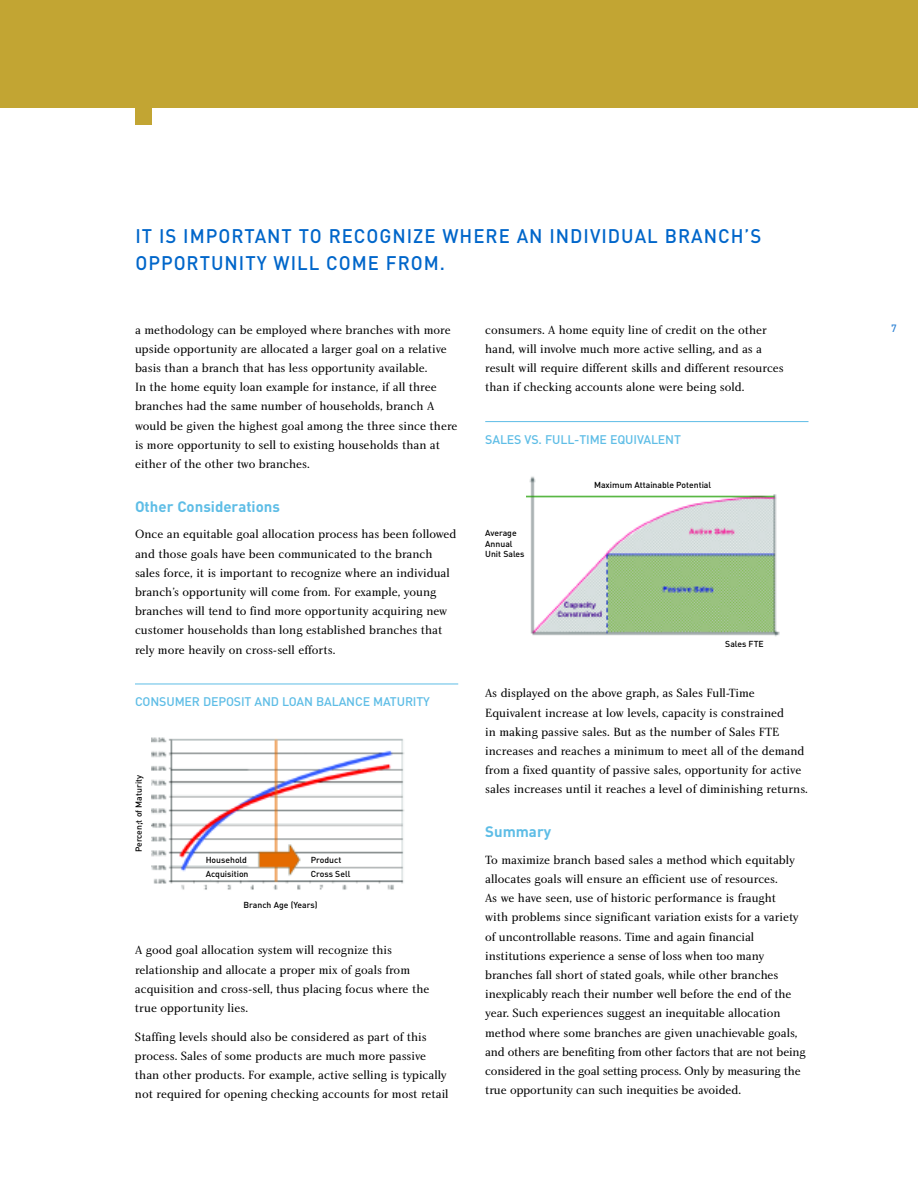
<style>
.page{position:relative;width:918px;height:1188px;background:#fff}
.page>*{position:absolute;margin:0;border:0;box-sizing:border-box;transform-origin:0 0}
.t1{font:500 19.5px/27px "DIN";letter-spacing:.055em;color:#0066ca;scale:.95 1}
.t2{font:700 15px "DIN";color:#5ebde6}
.t3{font:12.3px/19.2px "Charlotte Book Plain";color:#000}
.t4{font:500 12.3px "DIN";letter-spacing:-.01em;color:#5ebde6}
.t5{font:500 10.5px "DIN";color:#3385d5}
.t6{font:500 8.7px/10.5px "DIN";color:#000}
</style>
<div class="page">
<div style="left:0;top:0;width:918px;height:108px;background:#c2a533"></div>
<div style="left:136px;top:108px;width:16px;height:16px;background:#c2a533"></div>
<hr style="left:135px;top:684px;width:323px;height:1px;background:#5ebde6">
<hr style="left:485px;top:421px;width:323px;height:1px;background:#5ebde6">
<img style="left:526px;top:476px;width:254px;height:161px">
<img style="left:152px;top:737px;width:253px;height:153px">
<div style="left:585px;top:479px;width:135px;height:14px;background:#fff"></div>
<h1 class="t1" style="left:135px;top:222px;width:660px">IT IS IMPORTANT TO RECOGNIZE WHERE AN INDIVIDUAL BRANCH’S<br>OPPORTUNITY WILL COME FROM.</h1>
<p class="t3" style="left:135px;top:321px;width:324px">a methodology can be employed where branches with more upside opportunity are allocated a larger goal on a relative basis than a branch that has less opportunity available.<br>In the home equity loan example for instance, if all three branches had the same number of households, branch A would be given the highest goal among the three since there is more opportunity to sell to existing households than at either of the other two branches.</p>
<p class="t2" style="left:135px;top:497px;width:147px">Other Considerations</p>
<p class="t3" style="left:135px;top:526px;width:323px">Once an equitable goal allocation process has been followed and those goals have been communicated to the branch sales force, it is important to recognize where an individual branch’s opportunity will come from. For example, young branches will tend to find more opportunity acquiring new customer households than long established branches that rely more heavily on cross-sell efforts.</p>
<p class="t4" style="left:135px;top:694px;width:297px">CONSUMER DEPOSIT AND LOAN BALANCE MATURITY</p>
<p class="t6" style="left:133px;top:852px;width:79px;rotate:-90deg">Percen;t of Maturity</p>
<p class="t6" style="left:206px;top:853px;width:44px;line-height:14.2px">Household<br>Acquisition</p>
<p class="t6" style="left:311px;top:853px;width:41px;line-height:14.2px">Product<br>Cross Sell</p>
<p class="t6" style="left:244px;top:900px;width:75px">Branch Age (Years)</p>
<p class="t3" style="left:135px;top:942px;width:296px">A good goal allocation system will recognize this relationship and allocate a proper mix of goals from acquisition and cross-sell, thus placing focus where the true opportunity lies.</p>
<p class="t3" style="left:135px;top:1028px;width:315px">Staffing levels should also be considered as part of this process. Sales of some products are much more passive than other products. For example, active selling is typically not required for opening checking accounts for most retail</p>
<p class="t3" style="left:485px;top:321px;width:300px">consumers. A home equity line of credit on the other hand, will involve much more active selling, and as a result will require different skills and different resources than if checking accounts alone were being sold.</p>
<p class="t4" style="left:485px;top:432px;width:197px">SALES VS. FULL-TIME EQUIVALENT</p>
<p class="t6" style="left:485px;top:528px;width:41px">Average<br>Annual<br>Unit Sales</p>
<p class="t6" style="left:594px;top:479px;width:119px">Maximum Attainable Potential</p>
<p class="t6" style="left:725px;top:638px;width:40px">Sales FTE</p>
<p class="t3" style="left:485px;top:685px;width:324px">As displayed on the above graph, as Sales Full-Time Equivalent increase at low levels, capacity is constrained<br>in making passive sales. But as the number of Sales FTE increases and reaches a minimum to meet all of the demand from a fixed quantity of passive sales, opportunity for active sales increases until it reaches a level of diminishing returns.</p>
<p class="t2" style="left:485px;top:823px;width:67px">Summary</p>
<p class="t3" style="left:485px;top:851px;width:322px">To maximize branch based sales a method which equitably allocates goals will ensure an efficient use of resources.<br>As we have seen, use of historic performance is fraught<br>with problems since significant variation exists for a variety of uncontrollable reasons. Time and again financial institutions experience a sense of loss when too many branches fall short of stated goals, while other branches inexplicably reach their number well before the end of the year. Such experiences suggest an inequitable allocation method where some branches are given unachievable goals, and others are benefiting from other factors that are not being considered in the goal setting process. Only by measuring the true opportunity can such inequities be avoided.</p>
<p class="t5" style="left:891px;top:322px;width:7px">7</p>
</div>
